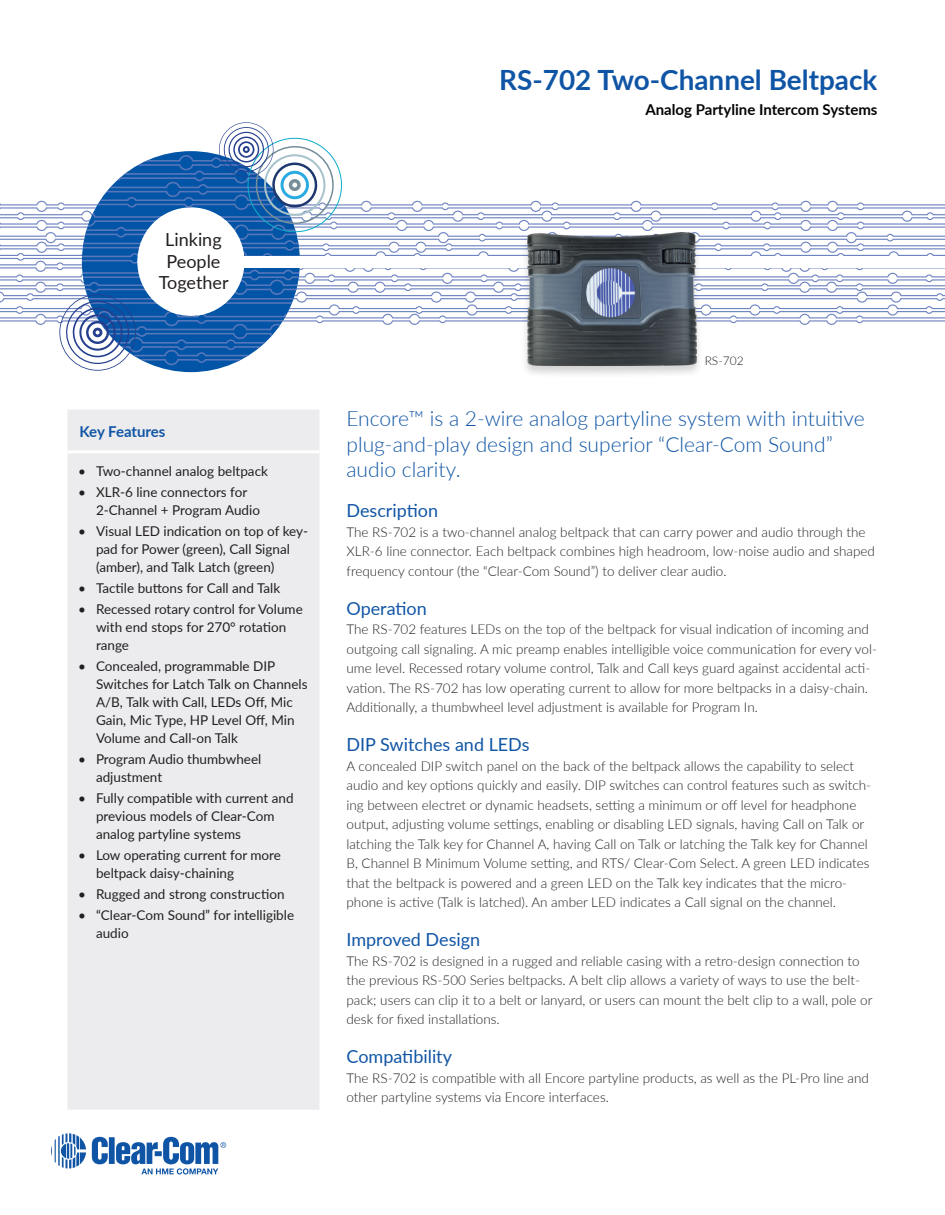
<style>
.page{position:relative;width:945px;height:1215px;background:#fff}
.page>*{position:absolute;margin:0;border:0;box-sizing:border-box;transform-origin:0 0}
.t1{font:700 27.9px "Lato";color:#1055a5}
.t2{font:300 21px/25.5px "Lato";color:#1055a5}
.t3{font:18px "Lato";color:#1055a5}
.t4{font:18px/21.6px "Lato";color:#231f20;text-align:center}
.t5{font:700 15px "Lato";color:#040503}
.t6{font:700 15px "Lato";letter-spacing:-.005em;color:#1055a5}
.t7{font:300 13.5px/19.5px "Lato";color:#231f20}
.t8{font:13.5px/18px "Lato";color:#231f20}
.t9{font:300 12px "Lato";color:#231f20}
</style>
<div class="page">
<svg style="left:51px;top:1133px;width:175px;height:41px"></svg>
<div style="left:68px;top:410px;width:251px;height:700px;background:#ececee"></div>
<hr style="left:68px;top:450px;width:252px;height:3px;background:#fff">
<svg style="left:0;top:122px;width:945px;height:249px"></svg>
<div style="left:521px;top:232px;width:182px;height:147px;background:#231f20;opacity:.2"></div>
<img style="left:528px;top:232px;width:168px;height:133px">
<h1 class="t1" style="left:499px;top:59px;width:380px">RS-702 Two-Channel Beltpack</h1>
<p class="t5" style="left:645px;top:98px;width:234px">Analog Partyline Intercom Systems</p>
<p class="t4" style="left:159px;top:228px;width:71px">Linking<br>People<br>Together</p>
<p class="t6" style="left:80px;top:420px;width:88px">Key Features</p>
<p class="t8" style="left:78px;top:462px;width:192px">• Two-channel analog beltpack</p>
<p class="t8" style="left:96px;top:483px;width:166px;text-indent:-18px">• XLR-6 line connectors for<br>2-Channel + Program Audio</p>
<p class="t8" style="left:96px;top:522px;width:214px;text-indent:-18px">• Visual LED indication on top of key&shy;pad for Power (green), Call Signal (amber), and Talk Latch (green)</p>
<p class="t8" style="left:78px;top:579px;width:204px">• Tactile buttons for Call and Talk</p>
<p class="t8" style="left:96px;top:600px;width:208px;text-indent:-18px">• Recessed rotary control for Volume with end stops for 270° rotation range</p>
<p class="t8" style="left:96px;top:657px;width:213px;text-indent:-18px">• Concealed, programmable DIP<br>Switches for Latch Talk on Channels<br>A/B, Talk with Call, LEDs Off, Mic<br>Gain, Mic Type, HP Level Off, Min<br>Volume and Call-on Talk</p>
<p class="t8" style="left:96px;top:750px;width:167px;text-indent:-18px">• Program Audio thumbwheel adjustment</p>
<p class="t8" style="left:96px;top:789px;width:199px;text-indent:-18px">• Fully compatible with current and previous models of Clear-Com analog partyline systems</p>
<p class="t8" style="left:96px;top:846px;width:187px;text-indent:-18px">• Low operating current for more beltpack daisy-chaining</p>
<p class="t8" style="left:78px;top:885px;width:208px">• Rugged and strong construction</p>
<p class="t8" style="left:96px;top:906px;width:200px;text-indent:-18px">• “Clear-Com Sound” for intelligible audio</p>
<p class="t9" style="left:705px;top:353px;width:41px">RS-702</p>
<p class="t2" style="left:346px;top:405px;width:520px">Encore™ is a 2-wire analog partyline system with intuitive plug-and-play design and superior “Clear-Com Sound” audio clarity.</p>
<p class="t3" style="left:346px;top:498px;width:93px">Description</p>
<p class="t7" style="left:346px;top:522px;width:530px">The RS-702 is a two-channel analog beltpack that can carry power and audio through the<br>XLR-6 line connector. Each beltpack combines high headroom, low-noise audio and shaped frequency contour (the “Clear-Com Sound”) to deliver clear audio.</p>
<p class="t3" style="left:346px;top:595px;width:82px">Operation</p>
<p class="t7" style="left:346px;top:619px;width:532px">The RS-702 features LEDs on the top of the beltpack for visual indication of incoming and outgoing call signaling. A mic preamp enables intelligible voice communication for every vol&shy;ume level. Recessed rotary volume control, Talk and Call keys guard against accidental acti&shy;vation. The RS-702 has low operating current to allow for more beltpacks in a daisy-chain.<br>Additionally, a thumbwheel level adjustment is available for Program In.</p>
<p class="t3" style="left:346px;top:732px;width:185px">DIP Switches and LEDs</p>
<p class="t7" style="left:346px;top:756px;width:526px">A concealed DIP switch panel on the back of the beltpack allows the capability to select audio and key options quickly and easily. DIP switches can control features such as switch&shy;ing between electret or dynamic headsets, setting a minimum or off level for headphone output, adjusting volume settings, enabling or disabling LED signals, having Call on Talk or latching the Talk key for Channel A, having Call on Talk or latching the Talk key for Channel B, Channel B Minimum Volume setting, and RTS/ Clear-Com Select. A green LED indicates that the beltpack is powered and a green LED on the Talk key indicates that the micro&shy;phone is active (Talk is latched). An amber LED indicates a Call signal on the channel.</p>
<p class="t3" style="left:346px;top:927px;width:135px">Improved Design</p>
<p class="t7" style="left:346px;top:951px;width:528px">The RS-702 is designed in a rugged and reliable casing with a retro-design connection to the previous RS-500 Series beltpacks. A belt clip allows a variety of ways to use the belt&shy;pack; users can clip it to a belt or lanyard, or users can mount the belt clip to a wall, pole or desk for fixed installations.</p>
<p class="t3" style="left:346px;top:1044px;width:107px">Compatibility</p>
<p class="t7" style="left:346px;top:1068px;width:524px">The RS-702 is compatible with all Encore partyline products, as well as the PL-Pro line and other partyline systems via Encore interfaces.</p>
</div>
